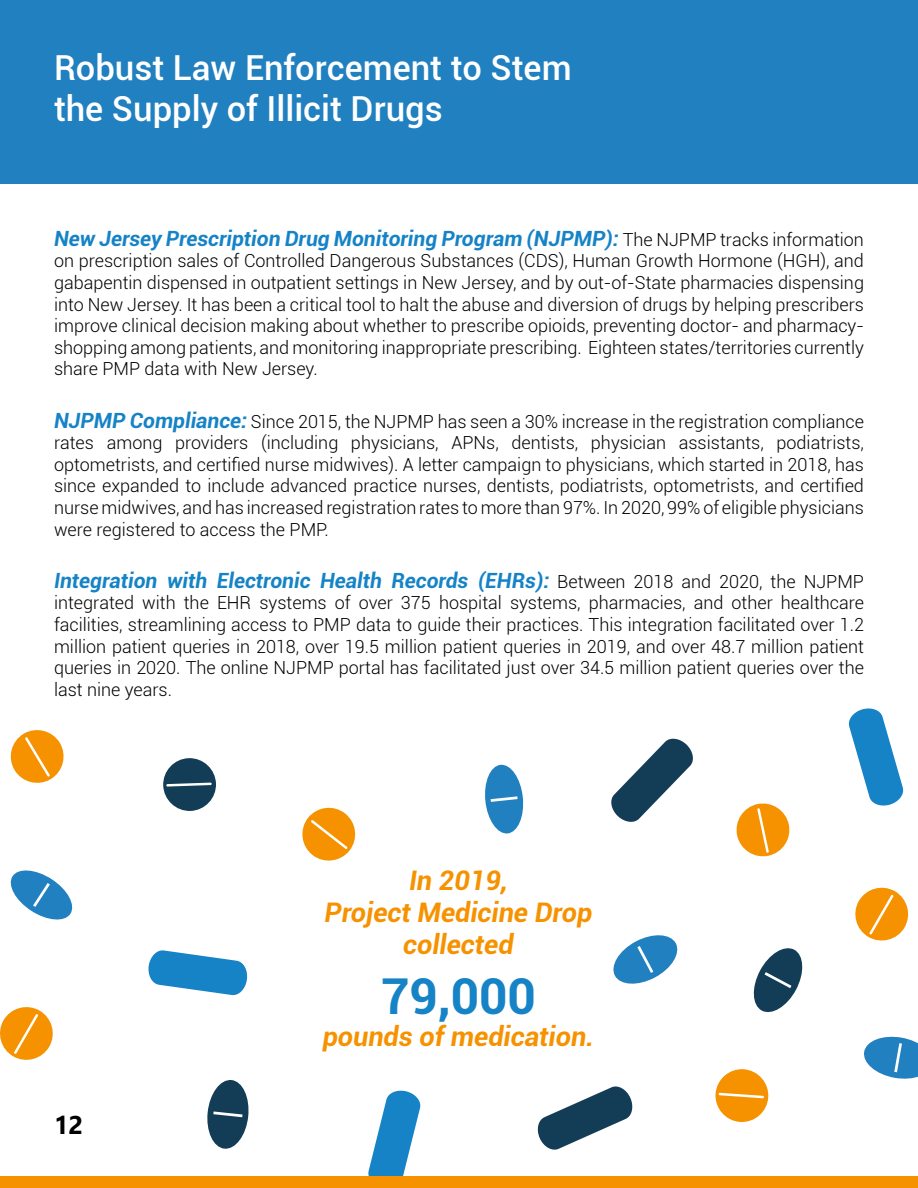
<style>
.page{position:relative;width:918px;height:1188px;background:#fff}
.page>*{position:absolute;margin:0;border:0;box-sizing:border-box;transform-origin:0 0}
.t1{font:700 49.5px "Roboto";color:#1583c6}
.t2{font:500 34.5px/41.4px "Roboto";color:#fff}
.t3{font:italic 700 27px/32.4px "Roboto";color:#f69200;text-align:center}
.t4{font:700 25.5px "Segoe UI";color:#000}
.t5{font:italic 700 21px "Roboto";color:#1583c6}
.t6{font:300 18px/21.6px "Roboto";color:#000;text-align:justify}
.s1{font-weight:300;font-style:normal;font-size:18px;color:#000}
.s2{font-weight:700;font-style:italic;font-size:21px;color:#1583c6}
</style>
<div class="page">
<svg style="left:368px;top:1090px;width:53px;height:86px"></svg>
<div style="left:0;top:0;width:918px;height:184px;background:#2180c0"></div>
<div style="left:0;top:1176px;width:918px;height:12px;background:#f69200"></div>
<svg style="left:864px;top:1036px;width:54px;height:43px"></svg>
<svg style="left:485px;top:764px;width:39px;height:70px"></svg>
<svg style="left:848px;top:708px;width:56px;height:98px"></svg>
<svg style="left:148px;top:950px;width:100px;height:46px"></svg>
<svg style="left:611px;top:738px;width:82px;height:84px"></svg>
<svg style="left:736px;top:803px;width:54px;height:54px"></svg>
<svg style="left:302px;top:807px;width:54px;height:54px"></svg>
<svg style="left:855px;top:887px;width:54px;height:54px"></svg>
<svg style="left:0;top:1007px;width:53px;height:53px"></svg>
<svg style="left:207px;top:1080px;width:42px;height:69px"></svg>
<svg style="left:163px;top:758px;width:53px;height:53px"></svg>
<svg style="left:753px;top:948px;width:50px;height:65px"></svg>
<svg style="left:613px;top:935px;width:65px;height:49px"></svg>
<svg style="left:715px;top:1069px;width:54px;height:53px"></svg>
<svg style="left:537px;top:1086px;width:96px;height:64px"></svg>
<svg style="left:10px;top:730px;width:54px;height:53px"></svg>
<svg style="left:10px;top:870px;width:63px;height:50px"></svg>
<h2 class="t2" style="left:54px;top:46px;width:519px">Robust Law Enforcement to Stem the Supply of Illicit Drugs</h2>
<p class="t5" style="left:54px;top:223px;width:812px">New Jersey Prescription Drug Monitoring Program (NJPMP): <span class="s1">The NJPMP tracks information</span></p>
<p class="t6" style="left:54px;top:250px;width:812px">on prescription sales of Controlled Dangerous Substances (CDS), Human Growth Hormone (HGH), and gabapentin dispensed in outpatient settings in New Jersey, and by out-of-State pharmacies dispensing into New Jersey. It has been a critical tool to halt the abuse and diversion of drugs by helping prescribers improve clinical decision making about whether to prescribe opioids, preventing doctor- and pharmacy&shy;shopping among patients, and monitoring inappropriate prescribing. Eighteen states/territories currently share PMP data with New Jersey.</p>
<p class="t6" style="left:54px;top:410px;width:812px"><span class="s2">NJPMP Compliance:</span> Since 2015, the NJPMP has seen a 30% increase in the registration compliance rates among providers (including physicians, APNs, dentists, physician assistants, podiatrists, optometrists, and certified nurse midwives). A letter campaign to physicians, which started in 2018, has since expanded to include advanced practice nurses, dentists, podiatrists, optometrists, and certified nurse midwives, and has increased registration rates to more than 97%. In 2020, 99% of eligible physicians were registered to access the PMP.</p>
<p class="t5" style="left:54px;top:565px;width:812px">Integration with Electronic Health Records (EHRs): <span class="s1">Between 2018 and 2020, the NJPMP</span></p>
<p class="t6" style="left:54px;top:592px;width:812px">integrated with the EHR systems of over 375 hospital systems, pharmacies, and other healthcare facilities, streamlining access to PMP data to guide their practices. This integration facilitated over 1.2 million patient queries in 2018, over 19.5 million patient queries in 2019, and over 48.7 million patient queries in 2020. The online NJPMP portal has facilitated just over 34.5 million patient queries over the last nine years.</p>
<h3 class="t4" style="left:54px;top:1101px;width:31px">12</h3>
<h3 class="t3" style="left:325px;top:863px;width:269px">In 2019,<br>Project Medicine Drop collected</h3>
<h1 class="t1" style="left:381px;top:961px;width:156px">79,000</h1>
<h3 class="t3" style="left:323px;top:1019px;width:273px">pounds of medication.</h3>
</div>
